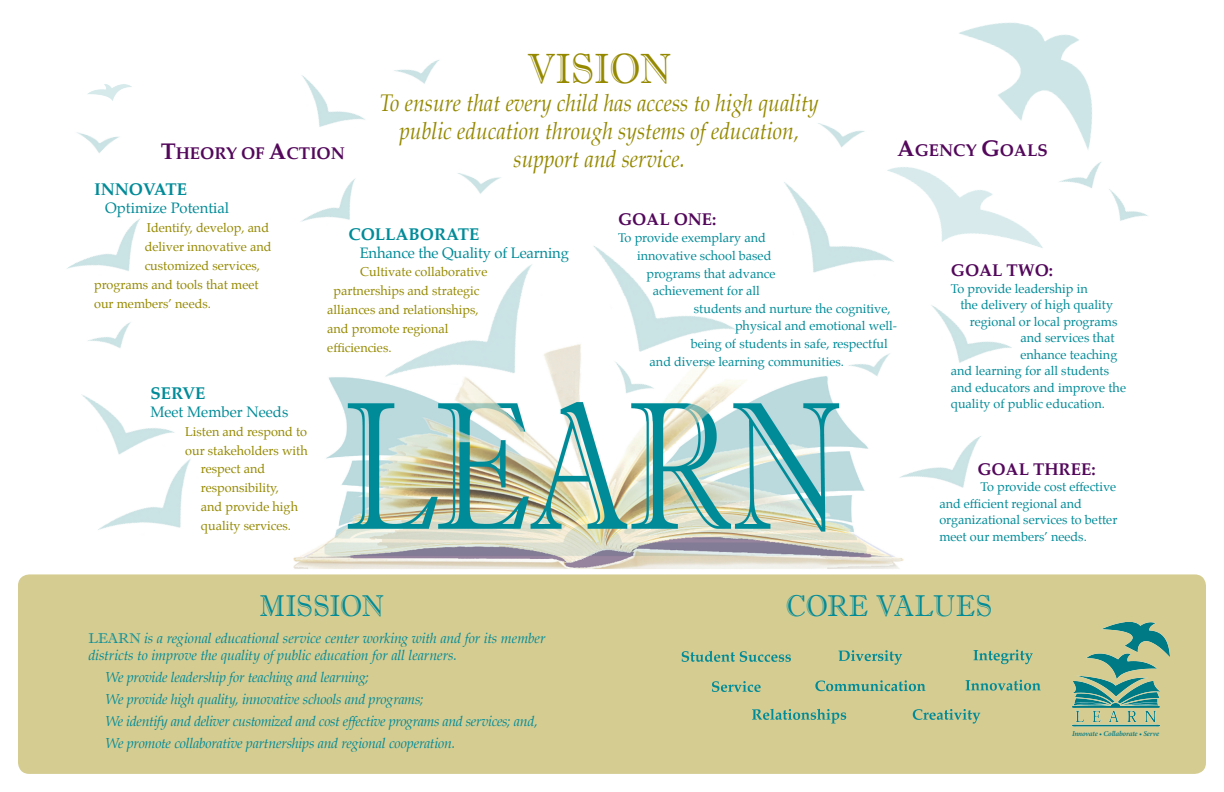
<style>
.page{position:relative;width:1224px;height:792px;background:#fff}
.page>*{position:absolute;margin:0;border:0;box-sizing:border-box;transform-origin:0 0}
.t1{font:42.3px "Imprint MT Shadow";color:#958900;scale:.9 1}
.t2{font:30.1px "Imprint MT Shadow";letter-spacing:.005em;color:#008b98;scale:.9 1}
.t3{font:italic 23.5px/28.2px "Palatino";color:#958900;text-align:center;scale:.9 1}
.t4{font:700 16.9px "Palatino";color:#53085b}
.t5{font:700 16.9px "Palatino";color:#008b98}
.t6{font:14.9px "Palatino";color:#008b98}
.t7{font:italic 14.1px/16.9px "Palatino";letter-spacing:-.02em;color:#008b98}
.t8{font:12.6px/16.5px "Palatino";color:#008b98}
.t9{font:12.6px/18.8px "Palatino";color:#958900;text-align:justify}
.t10{font:italic 600 7.4px "Minion Pro";letter-spacing:-.015em;color:#007b85}
.s1{font-size:22.6px}
.s2{font-family:"Imprint MT Shadow";font-style:normal}
</style>
<div class="page">
<img style="left:293px;top:376px;width:611px;height:193px">
<img style="left:959px;top:22px;width:133px;height:128px">
<img style="left:301px;top:178px;width:55px;height:44px">
<img style="left:301px;top:75px;width:64px;height:52px">
<img style="left:67px;top:219px;width:73px;height:52px">
<img style="left:77px;top:132px;width:42px;height:21px">
<img style="left:458px;top:173px;width:43px;height:21px">
<img style="left:887px;top:167px;width:156px;height:81px">
<img style="left:88px;top:84px;width:44px;height:17px">
<img style="left:784px;top:175px;width:120px;height:98px">
<img style="left:1059px;top:162px;width:43px;height:26px">
<img style="left:394px;top:60px;width:45px;height:24px">
<img style="left:818px;top:123px;width:47px;height:25px">
<img style="left:1094px;top:186px;width:54px;height:35px">
<img style="left:88px;top:322px;width:43px;height:26px">
<img style="left:600px;top:404px;width:60px;height:7px">
<img style="left:895px;top:424px;width:86px;height:93px">
<img style="left:931px;top:305px;width:81px;height:58px">
<img style="left:593px;top:246px;width:160px;height:158px">
<img style="left:376px;top:248px;width:222px;height:202px">
<div style="left:18px;top:574px;width:1188px;height:200px;background:#d5cc91;border-radius:11px"></div>
<svg style="left:712px;top:681px;width:49px;height:11px"></svg>
<svg style="left:682px;top:651px;width:109px;height:11px"></svg>
<svg style="left:815px;top:680px;width:110px;height:11px"></svg>
<svg style="left:838px;top:650px;width:64px;height:15px"></svg>
<svg style="left:966px;top:680px;width:75px;height:11px"></svg>
<svg style="left:974px;top:650px;width:59px;height:14px"></svg>
<svg style="left:752px;top:709px;width:94px;height:15px"></svg>
<svg style="left:913px;top:709px;width:67px;height:15px"></svg>
<img style="left:1072px;top:622px;width:97px;height:104px">
<img style="left:81px;top:394px;width:93px;height:54px">
<img style="left:92px;top:448px;width:141px;height:127px">
<img style="left:846px;top:353px;width:54px;height:35px">
<p class="t4" style="left:161px;top:138px;width:186px"><span class="s1">T</span>HEORY OF <span class="s1">A</span>CTION</p>
<p class="t1" style="left:527px;top:44px;width:161px">VISION</p>
<p class="t3" style="left:380px;top:89px;width:489px">To ensure that every child has access to high quality public education through systems of education,</p>
<p class="t3" style="left:514px;top:145px;width:192px">support and service.</p>
<p class="t4" style="left:897px;top:136px;width:152px"><span class="s1">A</span>GENCY <span class="s1">G</span>OALS</p>
<p class="t5" style="left:94px;top:175px;width:95px">INNOVATE</p>
<p class="t6" style="left:105px;top:196px;width:126px">Optimize Potential</p>
<p class="t9" style="left:147px;top:219px;width:124px">Identify, develop, and</p>
<p class="t9" style="left:145px;top:237px;width:128px">deliver innovative and</p>
<p class="t9" style="left:145px;top:256px;width:117px">customized services,</p>
<p class="t9" style="left:94px;top:275px;width:166px">programs and tools that meet</p>
<p class="t9" style="left:94px;top:294px;width:118px">our members’ needs.</p>
<p class="t5" style="left:150px;top:379px;width:57px">SERVE</p>
<p class="t6" style="left:150px;top:399px;width:139px">Meet Member Needs</p>
<p class="t9" style="left:185px;top:422px;width:124px">Listen and respond to our stakeholders with</p>
<p class="t9" style="left:201px;top:460px;width:66px">respect and</p>
<p class="t9" style="left:201px;top:478px;width:80px">responsibility,</p>
<p class="t9" style="left:201px;top:497px;width:99px">and provide high</p>
<p class="t9" style="left:201px;top:516px;width:92px">quality services.</p>
<p class="t5" style="left:348px;top:219px;width:133px">COLLABORATE</p>
<p class="t6" style="left:360px;top:240px;width:211px">Enhance the Quality of Learning</p>
<p class="t9" style="left:360px;top:263px;width:129px">Cultivate collaborative</p>
<p class="t9" style="left:327px;top:281px;width:154px;text-indent:6px">partnerships and strategic alliances and relationships, and promote regional</p>
<p class="t9" style="left:327px;top:338px;width:66px">efficiencies.</p>
<p class="t2" style="left:260px;top:588px;width:139px">MISSION</p>
<p class="t7" style="left:88px;top:630px;width:459px"><span class="s2">LEARN</span> is a regional educational service center working with and for its member districts to improve the quality of public education for all learners.</p>
<p class="t7" style="left:105px;top:668px;width:265px">We provide leadership for teaching and learning;</p>
<p class="t7" style="left:105px;top:690px;width:320px">We provide high quality, innovative schools and programs;</p>
<p class="t7" style="left:105px;top:712px;width:434px">We identify and deliver customized and cost effective programs and services; and,</p>
<p class="t7" style="left:105px;top:734px;width:352px">We promote collaborative partnerships and regional cooperation.</p>
<p class="t4" style="left:618px;top:205px;width:100px">GOAL ONE:</p>
<p class="t8" style="left:637px;top:229px;width:136px;line-height:17.6px;text-indent:-19px">To provide exemplary and innovative school based</p>
<p class="t8" style="left:646px;top:265px;width:130px">programs that advance</p>
<p class="t8" style="left:653px;top:283px;width:109px">achievement for all</p>
<p class="t8" style="left:735px;top:300px;width:163px;line-height:17.6px;text-indent:-41px">students and nurture the cognitive, physical and emotional well-</p>
<p class="t8" style="left:691px;top:335px;width:199px">being of students in safe, respectful</p>
<p class="t8" style="left:650px;top:353px;width:196px">and diverse learning communities.</p>
<p class="t4" style="left:951px;top:256px;width:104px">GOAL TWO:</p>
<p class="t8" style="left:951px;top:280px;width:138px">To provide leadership in</p>
<p class="t8" style="left:960px;top:297px;width:154px">the delivery of high quality</p>
<p class="t8" style="left:970px;top:313px;width:149px">regional or local programs</p>
<p class="t8" style="left:1021px;top:330px;width:95px">and services that</p>
<p class="t8" style="left:951px;top:346px;width:177px;text-indent:70px">enhance teaching and learning for all students and educators and improve the quality of public education.</p>
<p class="t4" style="left:977px;top:455px;width:120px">GOAL THREE:</p>
<p class="t8" style="left:939px;top:479px;width:179px;text-indent:41px">To provide cost effective and efficient regional and organizational services to better meet our members’ needs.</p>
<p class="t2" style="left:786px;top:588px;width:231px">CORE VALUES</p>
<p class="t10" style="left:1072px;top:730px;width:89px">Innovate • Collaborate • Serve</p>
</div>
